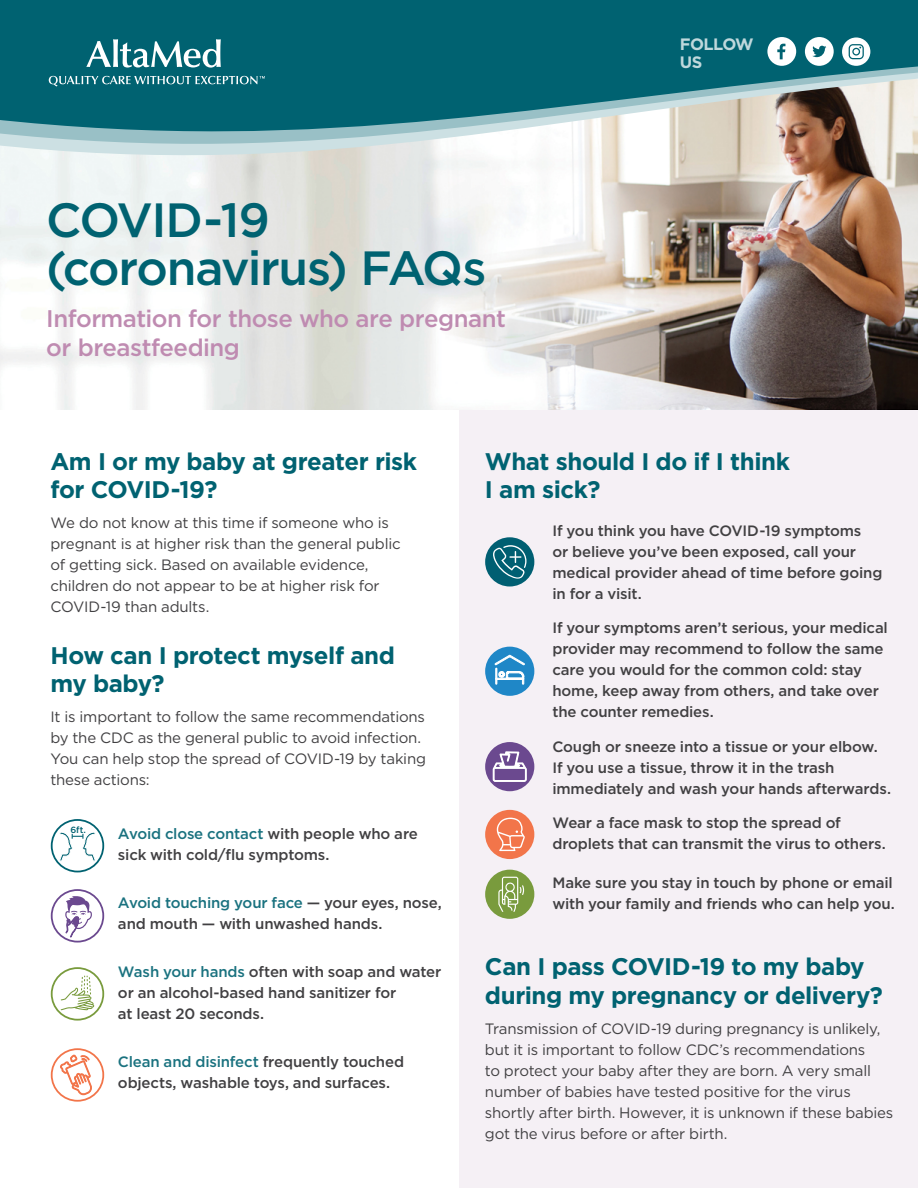
<style>
.page{position:relative;width:918px;height:1188px;background:#fff}
.page>*{position:absolute;margin:0;border:0;box-sizing:border-box;transform-origin:0 0}
.t1{font:500 48px/48px "Gotham";letter-spacing:-.03em;color:#006271}
.t2{font:700 24px/28.8px "Gotham";letter-spacing:-.02em;color:#006271}
.t3{font:500 24px/28.8px "Gotham";letter-spacing:-.02em;color:#bf8bb1}
.t4{font:700 16.5px/18px "Gotham";letter-spacing:-.03em;color:#bfd8dc}
.t5{font:500 15px/21px "Gotham";letter-spacing:-.01em;color:#414042}
.t6{font:15px/21px "Gotham";letter-spacing:-.015em;color:#414042}
.t7{font:500 9px "Gotham";color:#006271}
.s1{color:#1a727f}
</style>
<div class="page">
<div style="left:459px;top:138px;width:459px;height:1050px;background:#f5f0f5"></div>
<img style="left:0;top:182px;width:918px;height:228px">
<svg style="left:0;top:170px;width:918px;height:12px"></svg>
<svg style="left:0;top:157px;width:918px;height:13px"></svg>
<svg style="left:0;top:0;width:918px;height:157px;background:#40848d"></svg>
<svg style="left:767px;top:37px;width:29px;height:29px"></svg>
<svg style="left:805px;top:37px;width:29px;height:29px"></svg>
<svg style="left:842px;top:37px;width:28px;height:29px"></svg>
<svg style="left:86px;top:39px;width:135px;height:29px"></svg>
<svg style="left:49px;top:76px;width:216px;height:10px;background:#428a95"></svg>
<div style="left:51px;top:967px;width:53px;height:54px;border:2px solid #799b3d;border-radius:50%"></div>
<svg style="left:61px;top:976px;width:33px;height:34px"></svg>
<div style="left:51px;top:1048px;width:53px;height:54px;border:2px solid #f2754a;border-radius:50%"></div>
<svg style="left:60px;top:1055px;width:33px;height:40px"></svg>
<div style="left:51px;top:889px;width:53px;height:54px;border:2px solid #6b498f;border-radius:50%"></div>
<svg style="left:65px;top:895px;width:27px;height:42px"></svg>
<div style="left:51px;top:819px;width:53px;height:53px;border:2px solid #006271;border-radius:50%"></div>
<svg style="left:60px;top:832px;width:35px;height:29px"></svg>
<div style="left:485px;top:537px;width:49px;height:49px;background:#005f72;border-radius:50%"></div>
<svg style="left:493px;top:545px;width:34px;height:34px"></svg>
<div style="left:485px;top:647px;width:49px;height:49px;background:#1f87c7;border-radius:50%"></div>
<svg style="left:495px;top:655px;width:30px;height:29px"></svg>
<div style="left:485px;top:742px;width:49px;height:49px;background:#6b498f;border-radius:50%"></div>
<svg style="left:493px;top:752px;width:34px;height:30px"></svg>
<div style="left:485px;top:810px;width:49px;height:49px;background:#f2754a;border-radius:50%"></div>
<svg style="left:497px;top:818px;width:28px;height:33px"></svg>
<div style="left:485px;top:870px;width:49px;height:49px;background:#799b3d;border-radius:50%"></div>
<svg style="left:498px;top:877px;width:27px;height:35px"></svg>
<h1 class="t1" style="left:46px;top:196px;width:442px">COVID-19 (coronavirus) FAQs</h1>
<h2 class="t3" style="left:46px;top:304px;width:461px">Information for those who are pregnant or breastfeeding</h2>
<p class="t4" style="left:680px;top:35px;width:76px">FOLLOW<br>US</p>
<h2 class="t2" style="left:50px;top:446px;width:368px">Am I or my baby at greater risk for COVID-19?</h2>
<p class="t6" style="left:50px;top:512px;width:352px">We do not know at this time if someone who is pregnant is at higher risk than the general public of getting sick. Based on available evidence, children do not appear to be at higher risk for COVID-19 than adults.</p>
<h2 class="t2" style="left:50px;top:640px;width:346px">How can I protect myself and my baby?</h2>
<p class="t6" style="left:50px;top:706px;width:377px">It is important to follow the same recommendations by the CDC as the general public to avoid infection.<br>You can help stop the spread of COVID-19 by taking these actions:</p>
<p class="t7" style="left:70px;top:824px;width:17px">6ft.</p>
<p class="t5" style="left:118px;top:823px;width:301px"><span class="s1">Avoid close contact</span> with people who are sick with cold/flu symptoms.</p>
<p class="t5" style="left:118px;top:892px;width:325px"><span class="s1">Avoid touching your face</span> — your eyes, nose, and mouth — with unwashed hands.</p>
<p class="t5" style="left:118px;top:961px;width:325px"><span class="s1">Wash your hands</span> often with soap and water or an alcohol-based hand sanitizer for<br>at least 20 seconds.</p>
<p class="t5" style="left:118px;top:1051px;width:288px"><span class="s1">Clean and disinfect</span> frequently touched objects, washable toys, and surfaces.</p>
<h2 class="t2" style="left:485px;top:446px;width:307px">What should I do if I think<br>I am sick?</h2>
<p class="t5" style="left:552px;top:520px;width:332px">If you think you have COVID-19 symptoms<br>or believe you’ve been exposed, call your medical provider ahead of time before going in for a visit.</p>
<p class="t5" style="left:552px;top:617px;width:337px">If your symptoms aren’t serious, your medical provider may recommend to follow the same care you would for the common cold: stay home, keep away from others, and take over the counter remedies.</p>
<p class="t5" style="left:552px;top:736px;width:340px">Cough or sneeze into a tissue or your elbow.<br>If you use a tissue, throw it in the trash immediately and wash your hands afterwards.</p>
<p class="t5" style="left:552px;top:812px;width:335px">Wear a face mask to stop the spread of droplets that can transmit the virus to others.</p>
<p class="t5" style="left:552px;top:872px;width:344px">Make sure you stay in touch by phone or email with your family and friends who can help you.</p>
<h2 class="t2" style="left:485px;top:952px;width:400px">Can I pass COVID-19 to my baby during my pregnancy or delivery?</h2>
<p class="t6" style="left:485px;top:1018px;width:410px">Transmission of COVID-19 during pregnancy is unlikely, but it is important to follow CDC’s recommendations<br>to protect your baby after they are born. A very small number of babies have tested positive for the virus shortly after birth. However, it is unknown if these babies got the virus before or after birth.</p>
</div>
